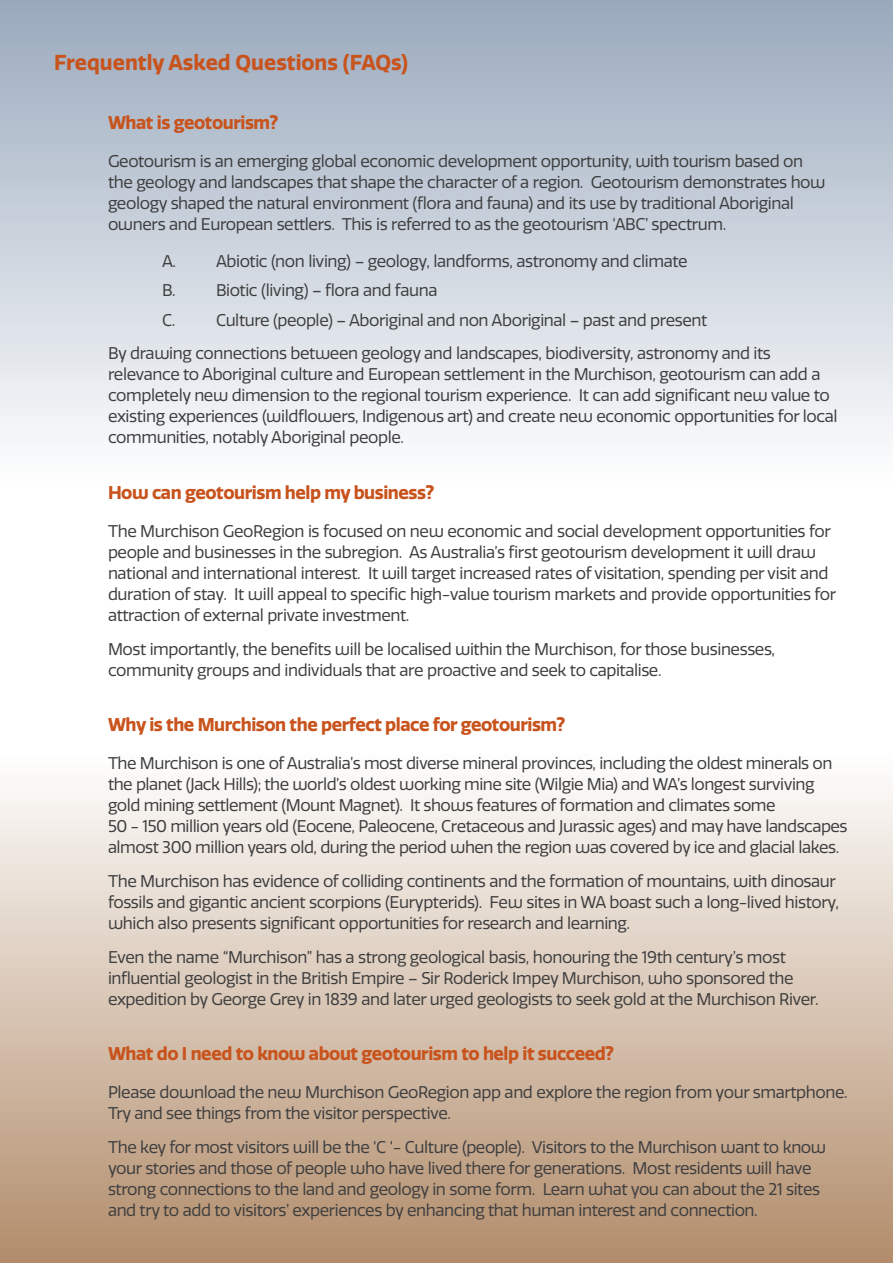
<style>
.page{position:relative;width:893px;height:1263px;background:#fff}
.page>*{position:absolute;margin:0;border:0;box-sizing:border-box;transform-origin:0 0}
.t1{font:700 21px "Quatro";color:#c8531d}
.t2{font:700 18px "Quatro";letter-spacing:-.025em;color:#c8531d}
.t3{font:16.5px/21px "Quatro";letter-spacing:-.025em;color:#3e3e3f}
</style>
<div class="page">
<div style="left:0;top:754px;width:893px;height:509px;background:linear-gradient(to bottom,#fefefe,#b28c6b)"></div>
<div style="left:0;top:0;width:893px;height:483px;background:linear-gradient(to bottom,#9aa9bd,#fefefe)"></div>
<p class="t1" style="left:54px;top:50px;width:356px">Frequently Asked Questions (FAQs)</p>
<p class="t2" style="left:108px;top:112px;width:172px">What is geotourism?</p>
<p class="t3" style="left:108px;top:151px;width:719px">Geotourism is an emerging global economic development opportunity, with tourism based on the geology and landscapes that shape the character of a region. Geotourism demonstrates how geology shaped the natural environment (flora and fauna) and its use by traditional Aboriginal owners and European settlers. This is referred to as the geotourism ‘ABC’ spectrum.</p>
<p class="t3" style="left:162px;top:251px;width:16px">A.</p>
<p class="t3" style="left:216px;top:251px;width:473px">Abiotic (non living) – geology, landforms, astronomy and climate</p>
<p class="t3" style="left:162px;top:280px;width:15px">B.</p>
<p class="t3" style="left:216px;top:280px;width:223px">Biotic (living) – flora and fauna</p>
<p class="t3" style="left:162px;top:310px;width:15px">C.</p>
<p class="t3" style="left:108px;top:303px;width:664px;line-height:33.8px;text-indent:108px">Culture (people) – Aboriginal and non Aboriginal – past and present<br>By drawing connections between geology and landscapes, biodiversity, astronomy and its</p>
<p class="t3" style="left:108px;top:364px;width:731px">relevance to Aboriginal culture and European settlement in the Murchison, geotourism can add a completely new dimension to the regional tourism experience. It can add significant new value to existing experiences (wildflowers, Indigenous art) and create new economic opportunities for local communities, notably Aboriginal people.</p>
<p class="t2" style="left:108px;top:482px;width:328px">How can geotourism help my business?</p>
<p class="t3" style="left:108px;top:521px;width:730px">The Murchison GeoRegion is focused on new economic and social development opportunities for people and businesses in the subregion. As Australia’s first geotourism development it will draw national and international interest. It will target increased rates of visitation, spending per visit and duration of stay. It will appeal to specific high-value tourism markets and provide opportunities for attraction of external private investment.</p>
<p class="t3" style="left:108px;top:639px;width:669px">Most importantly, the benefits will be localised within the Murchison, for those businesses, community groups and individuals that are proactive and seek to capitalise.</p>
<p class="t2" style="left:108px;top:714px;width:459px">Why is the Murchison the perfect place for geotourism?</p>
<p class="t3" style="left:108px;top:753px;width:741px">The Murchison is one of Australia’s most diverse mineral provinces, including the oldest minerals on the planet (Jack Hills); the world’s oldest working mine site (Wilgie Mia) and WA’s longest surviving gold mining settlement (Mount Magnet). It shows features of formation and climates some<br>50 - 150 million years old (Eocene, Paleocene, Cretaceous and Jurassic ages) and may have landscapes almost 300 million years old, during the period when the region was covered by ice and glacial lakes.</p>
<p class="t3" style="left:108px;top:871px;width:732px">The Murchison has evidence of colliding continents and the formation of mountains, with dinosaur fossils and gigantic ancient scorpions (Eurypterids). Few sites in WA boast such a long‑lived history, which also presents significant opportunities for research and learning.</p>
<p class="t3" style="left:108px;top:946px;width:712px">Even the name “Murchison” has a strong geological basis, honouring the 19th century’s most influential geologist in the British Empire – Sir Roderick Impey Murchison, who sponsored the expedition by George Grey in 1839 and later urged geologists to seek gold at the Murchison River.</p>
<p class="t2" style="left:108px;top:1043px;width:508px">What do I need to know about geotourism to help it succeed?</p>
<p class="t3" style="left:108px;top:1082px;width:741px">Please download the new Murchison GeoRegion app and explore the region from your smartphone.<br>Try and see things from the visitor perspective.</p>
<p class="t3" style="left:108px;top:1136px;width:720px">The key for most visitors will be the ‘C ‘- Culture (people). Visitors to the Murchison want to know your stories and those of people who have lived there for generations. Most residents will have strong connections to the land and geology in some form. Learn what you can about the 21 sites and try to add to visitors’ experiences by enhancing that human interest and connection.</p>
</div>
